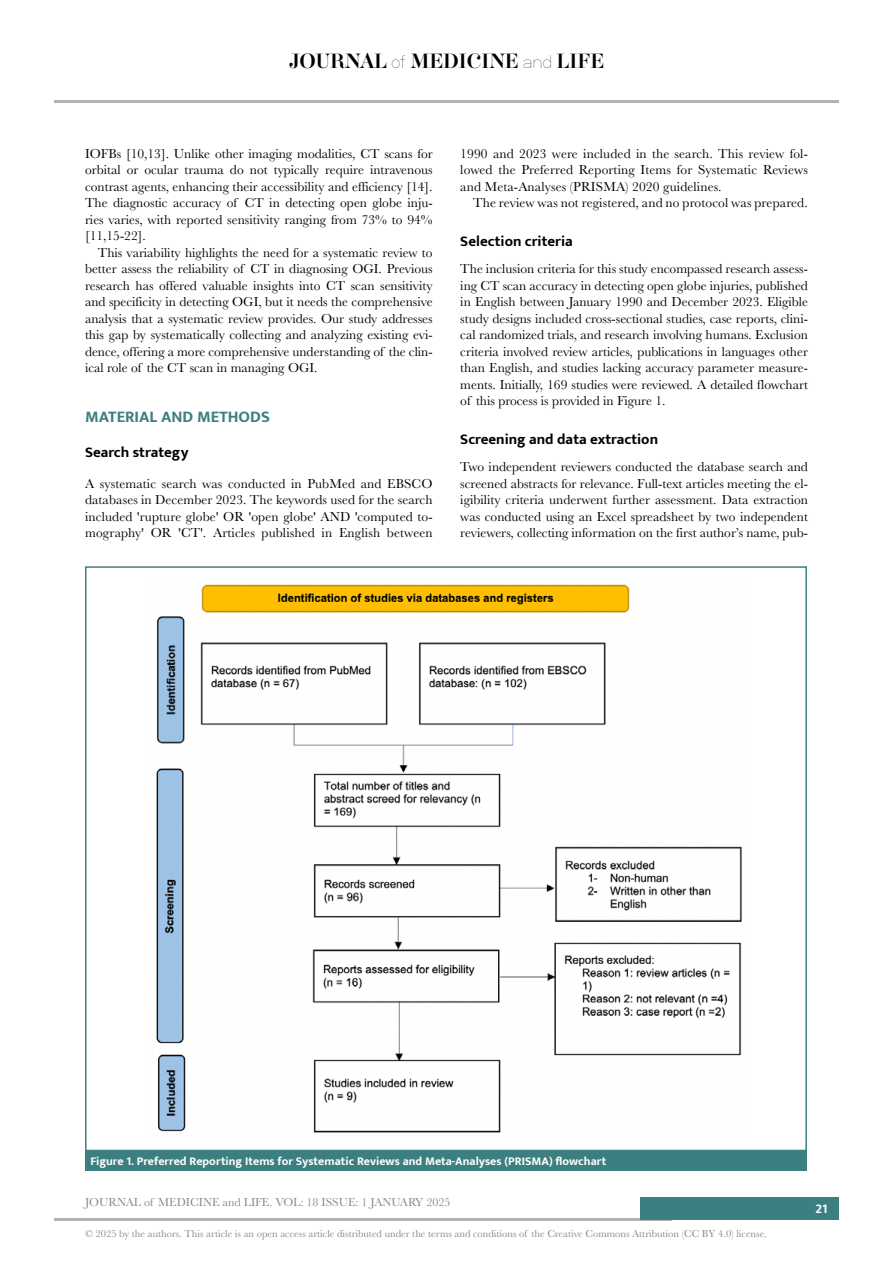
<style>
.page{position:relative;width:893px;height:1263px;background:#fff}
.page>*{position:absolute;margin:0;border:0;box-sizing:border-box;transform-origin:0 0}
.t1{font:18px "Aker Brygge Display";color:#000}
.t2{font:700 16.5px "Mukta";color:#3d7f80}
.t3{font:700 15px "Mukta";color:#000}
.t4{font:13.5px/16.5px "Baskerville";color:#000;text-align:justify}
.t5{font:700 13.5px "Mukta";color:#fff}
.t6{font:700 12px "Mukta";color:#fff}
.t7{font:12px "Baskerville";color:#878787}
.t8{font:10.5px "Baskerville";color:#878787}
.s1{font-family:"Neubau Grotesk Lei"}
</style>
<div class="page">
<hr style="left:54px;top:1218px;width:618px;height:2px;background:#b3b2b2">
<hr style="left:54px;top:100px;width:785px;height:2px;background:#b3b2b2">
<div style="left:641px;top:1198px;width:198px;height:22px;background:#3d7f80"></div>
<div style="left:85px;top:1151px;width:722px;height:19px;background:#3d7f80"></div>
<img style="left:156px;top:584px;width:586px;height:549px">
<h1 class="t1" style="left:289px;top:49px;width:317px">JOURNAL <span class="s1">of</span> MEDICINE <span class="s1">and</span> LIFE</h1>
<p class="t4" style="left:85px;top:145px;width:349px">IOFBs [10,13]. Unlike other imaging modalities, CT scans for orbital or ocular trauma do not typically require intravenous contrast agents, enhancing their accessibility and efficiency [14].<br>The diagnostic accuracy of CT in detecting open globe inju&shy;ries varies, with reported sensitivity ranging from 73% to 94% [11,15-22].</p>
<p class="t4" style="left:85px;top:244px;width:349px;text-indent:13px">This variability highlights the need for a systematic review to better assess the reliability of CT in diagnosing OGI. Previous research has offered valuable insights into CT scan sensitivity and specificity in detecting OGI, but it needs the comprehensive analysis that a systematic review provides. Our study addresses this gap by systematically collecting and analyzing existing evi&shy;dence, offering a more comprehensive understanding of the clin&shy;ical role of the CT scan in managing OGI.</p>
<p class="t2" style="left:85px;top:406px;width:186px">MATERIAL AND METHODS</p>
<p class="t3" style="left:85px;top:443px;width:105px">Search strategy</p>
<p class="t4" style="left:85px;top:475px;width:349px">A systematic search was conducted in PubMed and EBSCO databases in December 2023. The keywords used for the search included 'rupture globe' OR 'open globe' AND 'computed to&shy;mography' OR 'CT'. Articles published in English between</p>
<p class="t4" style="left:460px;top:145px;width:349px">1990 and 2023 were included in the search. This review fol&shy;lowed the Preferred Reporting Items for Systematic Reviews and Meta-Analyses (PRISMA) 2020 guidelines.</p>
<p class="t4" style="left:473px;top:195px;width:336px">The review was not registered, and no protocol was prepared.</p>
<p class="t3" style="left:460px;top:232px;width:114px">Selection criteria</p>
<p class="t4" style="left:460px;top:261px;width:349px">The inclusion criteria for this study encompassed research assess&shy;ing CT scan accuracy in detecting open globe injuries, published in English between January 1990 and December 2023. Eligible study designs included cross-sectional studies, case reports, clini&shy;cal randomized trials, and research involving humans. Exclusion criteria involved review articles, publications in languages other than English, and studies lacking accuracy parameter measure&shy;ments. Initially, 169 studies were reviewed. A detailed flowchart of this process is provided in Figure 1.</p>
<p class="t3" style="left:460px;top:430px;width:199px">Screening and data extraction</p>
<p class="t4" style="left:460px;top:459px;width:349px">Two independent reviewers conducted the database search and screened abstracts for relevance. Full-text articles meeting the el&shy;igibility criteria underwent further assessment. Data extraction was conducted using an Excel spreadsheet by two independent reviewers, collecting information on the first author’s name, pub-</p>
<p class="t6" style="left:90px;top:1153px;width:517px">Figure 1. Preferred Reporting Items for Systematic Reviews and Meta-Analyses (PRISMA) flowchart</p>
<p class="t7" style="left:85px;top:1195px;width:367px">JOURNAL of MEDICINE and LIFE. VOL: 18 ISSUE: 1 JANUARY 2025</p>
<p class="t8" style="left:85px;top:1226px;width:683px">© 2025 by the authors. This article is an open access article distributed under the terms and conditions of the Creative Commons Attribution (CC BY 4.0) license.</p>
<p class="t5" style="left:815px;top:1200px;width:14px">21</p>
</div>
